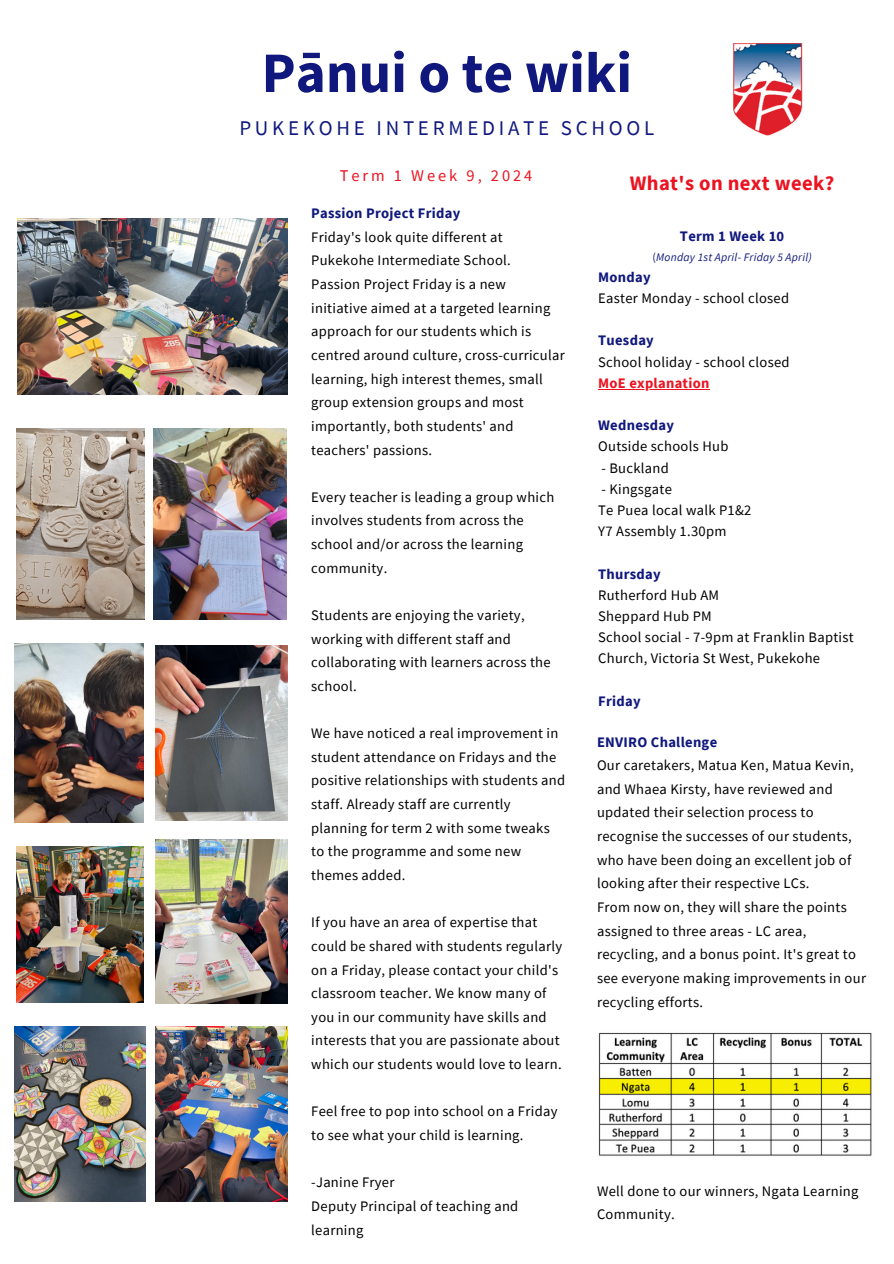
<style>
.page{position:relative;width:894px;height:1264px;background:#fff}
.page>*{position:absolute;margin:0;border:0;box-sizing:border-box;transform-origin:0 0}
.t1{font:700 57.3px "Source Sans Pro";color:#10187d}
.t2{font:20.85px "Source Sans Pro";letter-spacing:.18em;color:#10187d}
.t3{font:700 20.55px "Source Sans Pro";letter-spacing:.02em;color:#eb1320}
.t4{font:16.35px "Source Sans Pro";letter-spacing:.18em;color:#eb1320}
.t5{font:14.55px/23.7px "Source Sans Pro";letter-spacing:.02em;color:#000}
.t6{font:700 14.55px "Source Sans Pro";letter-spacing:.02em;color:#10187d}
.t7{font:700 14.55px "Source Sans Pro";letter-spacing:.02em;color:#eb1320}
.t8{font:italic 11.55px "Source Sans Pro";letter-spacing:.02em;color:#10187d}
.s1{font-style:normal}
.s2{font-weight:700;color:#10187d}
</style>
<div class="page">
<img style="left:733px;top:43px;width:70px;height:93px">
<img style="left:17px;top:218px;width:270px;height:177px">
<img style="left:16px;top:846px;width:127px;height:156px">
<img style="left:156px;top:1026px;width:131px;height:175px">
<img style="left:14px;top:1026px;width:131px;height:175px">
<img style="left:156px;top:645px;width:131px;height:176px">
<img style="left:14px;top:644px;width:130px;height:178px">
<img style="left:156px;top:840px;width:131px;height:163px">
<img style="left:16px;top:428px;width:128px;height:191px">
<img style="left:153px;top:428px;width:133px;height:191px">
<img style="left:598px;top:1032px;width:274px;height:124px">
<hr style="left:598px;top:389px;width:111px;height:1px;background:#eb1320">
<p class="t1" style="left:261px;top:36px;width:372px">Pānui o te wiki</p>
<p class="t2" style="left:239px;top:114px;width:416px">PUKEKOHE INTERMEDIATE SCHOOL</p>
<p class="t4" style="left:339px;top:165px;width:194px">Term 1 Week 9, 2024</p>
<h4 class="t3" style="left:629px;top:170px;width:206px">What's on next week?</h4>
<h6 class="t6" style="left:679px;top:226px;width:106px">Term 1 Week 10</h6>
<h6 class="t8" style="left:652px;top:249px;width:161px"><span class="s1">(</span>Monday 1st April- Friday 5 April)</h6>
<h6 class="t6" style="left:598px;top:267px;width:54px">Monday</h6>
<h6 class="t5" style="left:598px;top:286px;width:192px">Easter Monday - school closed</h6>
<h6 class="t5" style="left:598px;top:330px;width:193px;line-height:21.1px"><span class="s2">Tuesday<br></span>School holiday - school closed</h6>
<h6 class="t7" style="left:598px;top:373px;width:113px">MoE explanation</h6>
<h6 class="t5" style="left:598px;top:414px;width:132px;line-height:21.1px"><span class="s2">Wednesday<br></span>Outside schools Hub</h6>
<h6 class="t5" style="left:601px;top:455px;width:69px">- Buckland</h6>
<h6 class="t5" style="left:598px;top:478px;width:155px;line-height:21.1px">- Kingsgate<br>Te Puea local walk P1&amp;2<br>Y7 Assembly 1.30pm</h6>
<h6 class="t5" style="left:598px;top:563px;width:122px;line-height:21.1px"><span class="s2">Thursday<br></span>Rutherford Hub AM</h6>
<h3 class="t5" style="left:598px;top:605px;width:257px;line-height:21.1px">Sheppard Hub PM<br>School social - 7-9pm at Franklin Baptist<br>Church, Victoria St West, Pukekohe</h3>
<h3 class="t6" style="left:598px;top:691px;width:44px">Friday</h3>
<h6 class="t5" style="left:311px;top:201px;width:255px"><span class="s2">Passion Project Friday<br></span>Friday's look quite different at<br>Pukekohe Intermediate School.<br>Passion Project Friday is a new initiative aimed at a targeted learning approach for our students which is centred around culture, cross-curricular learning, high interest themes, small group extension groups and most importantly, both students' and teachers' passions.</h6>
<h6 class="t5" style="left:311px;top:485px;width:244px">Every teacher is leading a group which involves students from across the school and/or across the learning community.</h6>
<h6 class="t5" style="left:311px;top:603px;width:241px">Students are enjoying the variety, working with different staff and collaborating with learners across the school.</h6>
<h5 class="t5" style="left:311px;top:721px;width:255px">We have noticed a real improvement in student attendance on Fridays and the positive relationships with students and staff. Already staff are currently planning for term 2 with some tweaks to the programme and some new themes added.</h5>
<h6 class="t5" style="left:311px;top:910px;width:252px">If you have an area of expertise that could be shared with students regularly on a Friday, please contact your child's classroom teacher. We know many of you in our community have skills and interests that you are passionate about which our students would love to learn.</h6>
<h6 class="t5" style="left:311px;top:1099px;width:247px">Feel free to pop into school on a Friday to see what your child is learning.</h6>
<p class="t5" style="left:311px;top:1170px;width:208px">-Janine Fryer<br>Deputy Principal of teaching and learning</p>
<p class="t5" style="left:597px;top:729px;width:270px"><span class="s2">ENVIRO Challenge<br></span>Our caretakers, Matua Ken, Matua Kevin, and Whaea Kirsty, have reviewed and updated their selection process to recognise the successes of our students, who have been doing an excellent job of looking after their respective LCs.<br>From now on, they will share the points assigned to three areas - LC area, recycling, and a bonus point. It's great to see everyone making improvements in our recycling efforts.</p>
<p class="t5" style="left:597px;top:1178px;width:263px">Well done to our winners, Ngata Learning<br>Community.</p>
</div>
